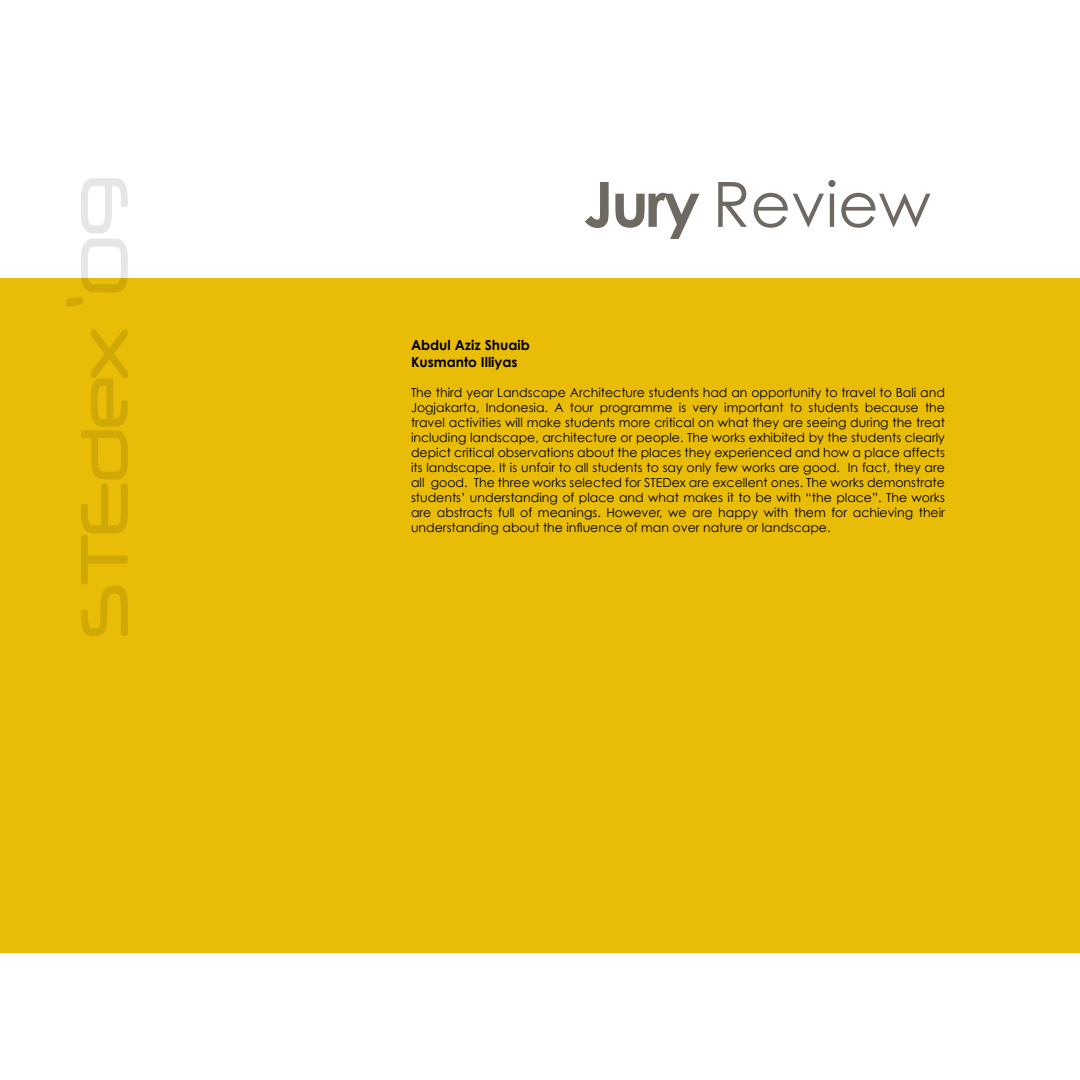
<style>
.page{position:relative;width:1080px;height:1080px;background:#fff}
.page>*{position:absolute;margin:0;border:0;box-sizing:border-box;transform-origin:0 0}
.t1{font:62.5px "Century Gothic";color:#6e6962}
.t2{font:700 13.75px/16.5px "Century Gothic";color:#000}
.t3{font:12.5px/15px "Century Gothic";color:#000;text-align:justify}
.s1{font-weight:700}
</style>
<div class="page">
<div style="left:0;top:278px;width:1080px;height:674px;background:#e8bc07"></div>
<svg style="left:81px;top:329px;width:47px;height:307px"></svg>
<svg style="left:66px;top:239px;width:62px;height:68px"></svg>
<svg style="left:81px;top:178px;width:47px;height:55px"></svg>
<h1 class="t1" style="left:584px;top:166px;width:348px"><span class="s1">Jury</span> Review</h1>
<p class="t2" style="left:411px;top:337px;width:120px">Abdul Aziz Shuaib<br>Kusmanto Illiyas</p>
<p class="t3" style="left:411px;top:385px;width:536px">The third year Landscape Architecture students had an opportunity to travel to Bali and Jogjakarta, Indonesia. A tour programme is very important to students because the travel activities will make students more critical on what they are seeing during the treat including landscape, architecture or people. The works exhibited by the students clearly depict critical observations about the places they experienced and how a place affects its landscape. It is unfair to all students to say only few works are good. In fact, they are all good. The three works selected for STEDex are excellent ones. The works demonstrate students’ understanding of place and what makes it to be with “the place”. The works are abstracts full of meanings. However, we are happy with them for achieving their understanding about the influence of man over nature or landscape.</p>
</div>
